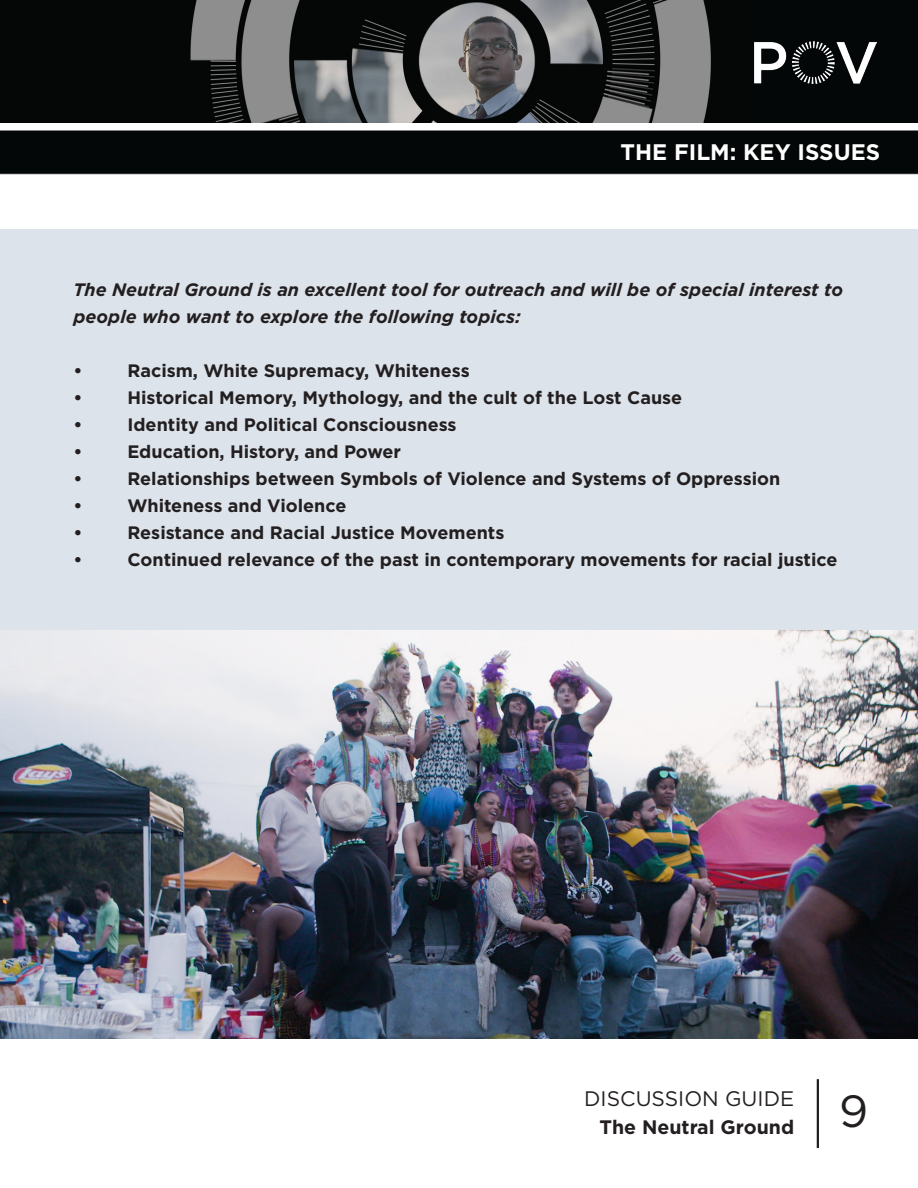
<style>
.page{position:relative;width:918px;height:1188px;background:#fff}
.page>*{position:absolute;margin:0;border:0;box-sizing:border-box;transform-origin:0 0}
.t1{font:45px "Gotham";color:#231f20}
.t2{font:700 22.5px "Gotham";color:#fff}
.t3{font:21px "Gotham";color:#231f20}
.t4{font:700 19.5px "Gotham";color:#231f20}
.t5{font:700 18px "Gotham";color:#231f20}
.t6{font:italic 700 18px/27px "Gotham";color:#231f20}
</style>
<div class="page">
<div style="left:0;top:229px;width:918px;height:529px;background:#dce3eb"></div>
<img style="left:0;top:122px;width:918px;height:53px">
<hr style="left:817px;top:1079px;width:2px;height:69px;background:#231f20">
<img style="left:0;top:631px;width:917px;height:408px">
<img style="left:0;top:0;width:734px;height:122px">
<div style="left:734px;top:0;width:184px;height:122px;background:#040707"></div>
<img style="left:755px;top:42px;width:121px;height:42px">
<p class="t2" style="left:621px;top:137px;width:261px">THE FILM: KEY ISSUES</p>
<p class="t6" style="left:73px;top:276px;width:771px">The Neutral Ground is an excellent tool for outreach and will be of special interest to people who want to explore the following topics:</p>
<p class="t5" style="left:73px;top:358px;width:10px">•</p>
<p class="t5" style="left:127px;top:358px;width:344px">Racism, White Supremacy, Whiteness</p>
<p class="t5" style="left:73px;top:385px;width:10px">•</p>
<p class="t5" style="left:127px;top:385px;width:556px">Historical Memory, Mythology, and the cult of the Lost Cause</p>
<p class="t5" style="left:73px;top:412px;width:10px">•</p>
<p class="t5" style="left:127px;top:412px;width:331px">Identity and Political Consciousness</p>
<p class="t5" style="left:73px;top:439px;width:10px">•</p>
<p class="t5" style="left:127px;top:439px;width:275px">Education, History, and Power</p>
<p class="t5" style="left:73px;top:466px;width:10px">•</p>
<p class="t5" style="left:127px;top:466px;width:654px">Relationships between Symbols of Violence and Systems of Oppression</p>
<p class="t5" style="left:73px;top:493px;width:10px">•</p>
<p class="t5" style="left:127px;top:493px;width:221px">Whiteness and Violence</p>
<p class="t5" style="left:73px;top:520px;width:10px">•</p>
<p class="t5" style="left:127px;top:520px;width:379px">Resistance and Racial Justice Movements</p>
<p class="t5" style="left:73px;top:547px;width:10px">•</p>
<p class="t5" style="left:127px;top:547px;width:712px">Continued relevance of the past in contemporary movements for racial justice</p>
<p class="t3" style="left:584px;top:1085px;width:211px">DISCUSSION GUIDE</p>
<p class="t4" style="left:600px;top:1114px;width:196px">The Neutral Ground</p>
<p class="t1" style="left:839px;top:1082px;width:31px">9</p>
</div>
